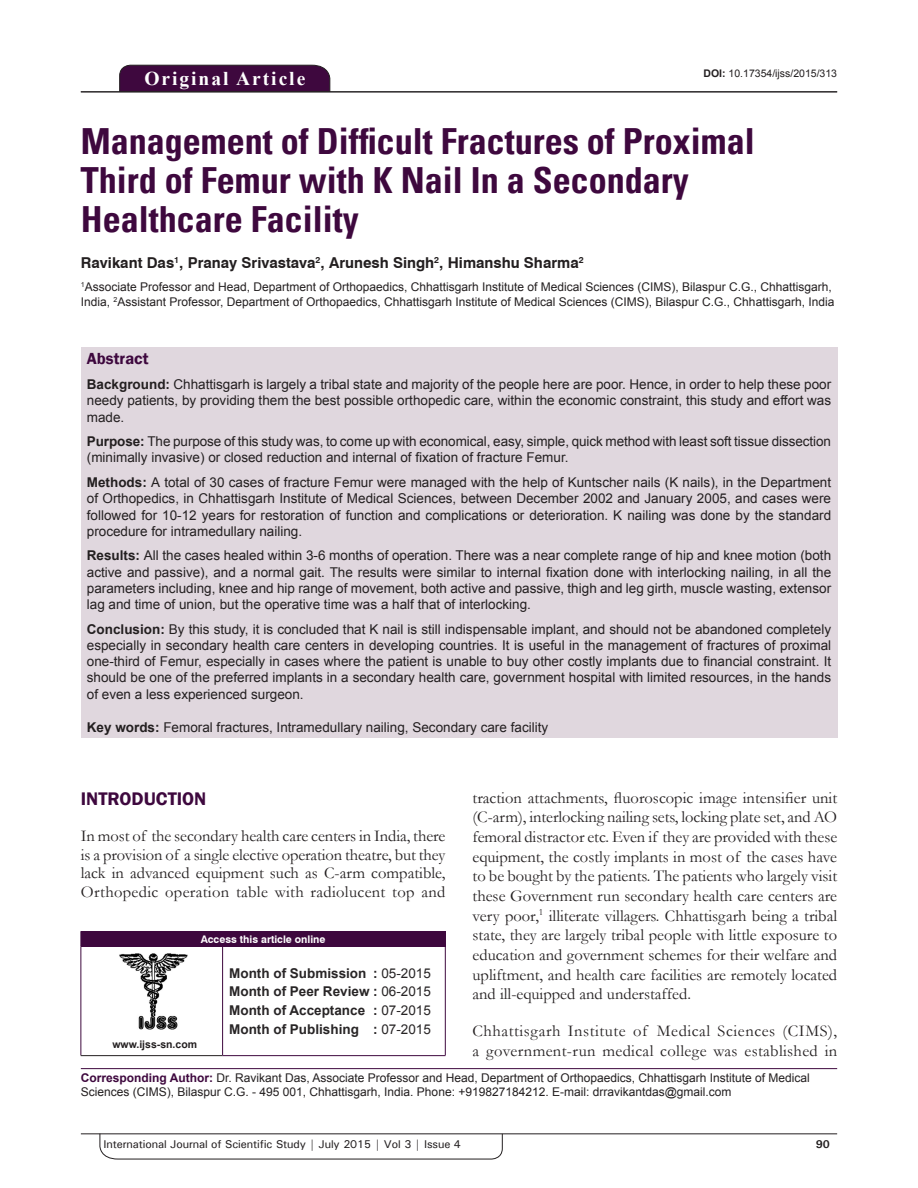
<style>
.page{position:relative;width:918px;height:1188px;background:#fff}
.page>*{position:absolute;margin:0;border:0;box-sizing:border-box;transform-origin:0 0}
.AT{font:700 condensed 36px/39px "Univers";color:#3e083e}
.AH{font:700 19.5px "Times New Roman";letter-spacing:.1em;color:#fff}
.t1{font:600 18.75px "Franklin Gothic";color:#3e083e}
.TX{font:16.5px/19.6px "Garamond";letter-spacing:.02em;color:#231f20;text-align:justify}
.ABSH{font:600 16.5px "Franklin Gothic";color:#3e083e}
.AU{font:700 15px "Swiss 721 BT";color:#231f20}
.ABS{font:13.5px/16.2px "Arial";color:#231f20;text-align:justify}
.HIS{font:700 13.5px/18.8px "Arial";color:#282526;text-align:justify}
.KWD{font:13.5px "Arial";color:#231f20}
.AFF{font:12px/14.4px "Arial";color:#231f20}
.ADD{font:12px/14.4px "Arial";color:#231f20}
.t2{font:500 11.25px "Univers";letter-spacing:-.01em;color:#231f20}
.t3{font:700 11.25px "Univers";color:#231f20}
.DOI{font:10.5px "Arial";color:#231f20}
.AAO{font:700 10.5px "Swiss 721 BT";color:#fff}
.Web{font:700 10.5px "Arial";color:#231f20}
.s1{font-weight:700}
.s2{font-weight:400}
.s3{font-weight:700;color:#3e083e}
</style>
<div class="page">
<hr style="left:81px;top:1134px;width:756px;height:1px;background:#231f20">
<svg style="left:100px;top:1133px;width:403px;height:26px"></svg>
<div style="left:119px;top:65px;width:211px;height:26px;background:#3e083e"></div>
<hr style="left:81px;top:91px;width:756px;height:1px;background:#231f20">
<div style="left:81px;top:347px;width:756px;height:391px;background:#e0d7de"></div>
<img style="left:119px;top:953px;width:69px;height:76px">
<div style="left:81px;top:931px;width:364px;height:15px;background:#3e083e"></div>
<svg style="left:445px;top:931px;width:1px;height:15px"></svg>
<hr style="left:81px;top:946px;width:142px;height:1px;background:#3e083e">
<hr style="left:81px;top:947px;width:1px;height:108px;background:#3e083e">
<hr style="left:81px;top:1055px;width:142px;height:1px;background:#231f20">
<hr style="left:223px;top:946px;width:223px;height:1px;background:#3e083e">
<hr style="left:222px;top:947px;width:1px;height:108px;background:#3e083e">
<hr style="left:445px;top:947px;width:1px;height:108px;background:#3e083e">
<hr style="left:223px;top:1055px;width:223px;height:1px;background:#3e083e">
<hr style="left:81px;top:1068px;width:756px;height:1px;background:#3e083e">
<p class="AH" style="left:144px;top:64px;width:162px">Original Article</p>
<p class="DOI" style="left:703px;top:66px;width:135px"><span class="s1">DOI:</span> 10.17354/ijss/2015/313</p>
<p class="AT" style="left:81px;top:122px;width:675px">Management of Difficult Fractures of Proximal<br>Third of Femur with K Nail In a Secondary<br>Healthcare Facility</p>
<p class="AU" style="left:81px;top:254px;width:504px">Ravikant Das<sup>1</sup>, Pranay Srivastava<sup>2</sup>, Arunesh Singh<sup>2</sup>, Himanshu Sharma<sup>2</sup></p>
<p class="AFF" style="left:81px;top:280px;width:755px"><sup>1</sup>Associate Professor and Head, Department of Orthopaedics, Chhattisgarh Institute of Medical Sciences (CIMS), Bilaspur C.G., Chhattisgarh,<br>India, <sup>2</sup>Assistant Professor, Department of Orthopaedics, Chhattisgarh Institute of Medical Sciences (CIMS), Bilaspur C.G., Chhattisgarh, India</p>
<p class="ABSH" style="left:87px;top:349px;width:63px">Abstract</p>
<p class="ABS" style="left:87px;top:376px;width:746px"><span class="s1">Background:</span> Chhattisgarh is largely a tribal state and majority of the people here are poor. Hence, in order to help these poor needy patients, by providing them the best possible orthopedic care, within the economic constraint, this study and effort was made.</p>
<p class="ABS" style="left:87px;top:433px;width:746px"><span class="s1">Purpose:</span> The purpose of this study was, to come up with economical, easy, simple, quick method with least soft tissue dissection (minimally invasive) or closed reduction and internal of fixation of fracture Femur.</p>
<p class="ABS" style="left:87px;top:474px;width:746px"><span class="s1">Methods:</span> A total of 30 cases of fracture Femur were managed with the help of Kuntscher nails (K nails), in the Department of Orthopedics, in Chhattisgarh Institute of Medical Sciences, between December 2002 and January 2005, and cases were followed for 10-12 years for restoration of function and complications or deterioration. K nailing was done by the standard procedure for intramedullary nailing.</p>
<p class="ABS" style="left:87px;top:548px;width:746px"><span class="s1">Results:</span> All the cases healed within 3-6 months of operation. There was a near complete range of hip and knee motion (both active and passive), and a normal gait. The results were similar to internal fixation done with interlocking nailing, in all the parameters including, knee and hip range of movement, both active and passive, thigh and leg girth, muscle wasting, extensor lag and time of union, but the operative time was a half that of interlocking.</p>
<p class="ABS" style="left:87px;top:621px;width:746px"><span class="s1">Conclusion:</span> By this study, it is concluded that K nail is still indispensable implant, and should not be abandoned completely especially in secondary health care centers in developing countries. It is useful in the management of fractures of proximal one-third of Femur, especially in cases where the patient is unable to buy other costly implants due to financial constraint. It should be one of the preferred implants in a secondary health care, government hospital with limited resources, in the hands of even a less experienced surgeon.</p>
<p class="KWD" style="left:87px;top:718px;width:463px"><span class="s1">Key words:</span> Femoral fractures, Intramedullary nailing, Secondary care facility</p>
<p class="TX" style="left:473px;top:787px;width:366px">traction attachments, fluoroscopic image intensifier unit (C-arm), interlocking nailing sets, locking plate set, and AO femoral distractor etc. Even if they are provided with these equipment, the costly implants in most of the cases have to be bought by the patients. The patients who largely visit these Government run secondary health care centers are very poor,<sup>1</sup> illiterate villagers. Chhattisgarh being a tribal state, they are largely tribal people with little exposure to education and government schemes for their welfare and upliftment, and health care facilities are remotely located and ill-equipped and understaffed.</p>
<p class="TX" style="left:473px;top:1021px;width:366px">Chhattisgarh Institute of Medical Sciences (CIMS), a government-run medical college was established in</p>
<h1 class="t1" style="left:81px;top:787px;width:127px">INTRODUCTION</h1>
<p class="TX" style="left:81px;top:826px;width:366px;line-height:18.8px">In most of the secondary health care centers in India, there is a provision of a single elective operation theatre, but they lack in advanced equipment such as C-arm compatible, Orthopedic operation table with radiolucent top and</p>
<p class="AAO" style="left:201px;top:933px;width:126px">Access this article online</p>
<p class="HIS" style="left:229px;top:964px;width:203px">Month of Submission : <span class="s2">05-2015<br></span>Month of Peer Review : <span class="s2">06-2015<br></span>Month of Acceptance : <span class="s2">07-2015<br></span>Month of Publishing : <span class="s2">07-2015</span></p>
<p class="ADD" style="left:81px;top:1070px;width:731px"><span class="s3">Corresponding Author:</span> Dr. Ravikant Das, Associate Professor and Head, Department of Orthopaedics, Chhattisgarh Institute of Medical<br>Sciences (CIMS), Bilaspur C.G. - 495 001, Chhattisgarh, India. Phone: +919827184212. E-mail: drravikantdas@gmail.com</p>
<p class="Web" style="left:112px;top:1037px;width:86px">www.ijss-sn.com</p>
<p class="t2" style="left:104px;top:1137px;width:359px">International Journal of Scientific Study | July 2015 | Vol 3 | Issue 4</p>
<p class="t3" style="left:816px;top:1137px;width:16px">90</p>
</div>
